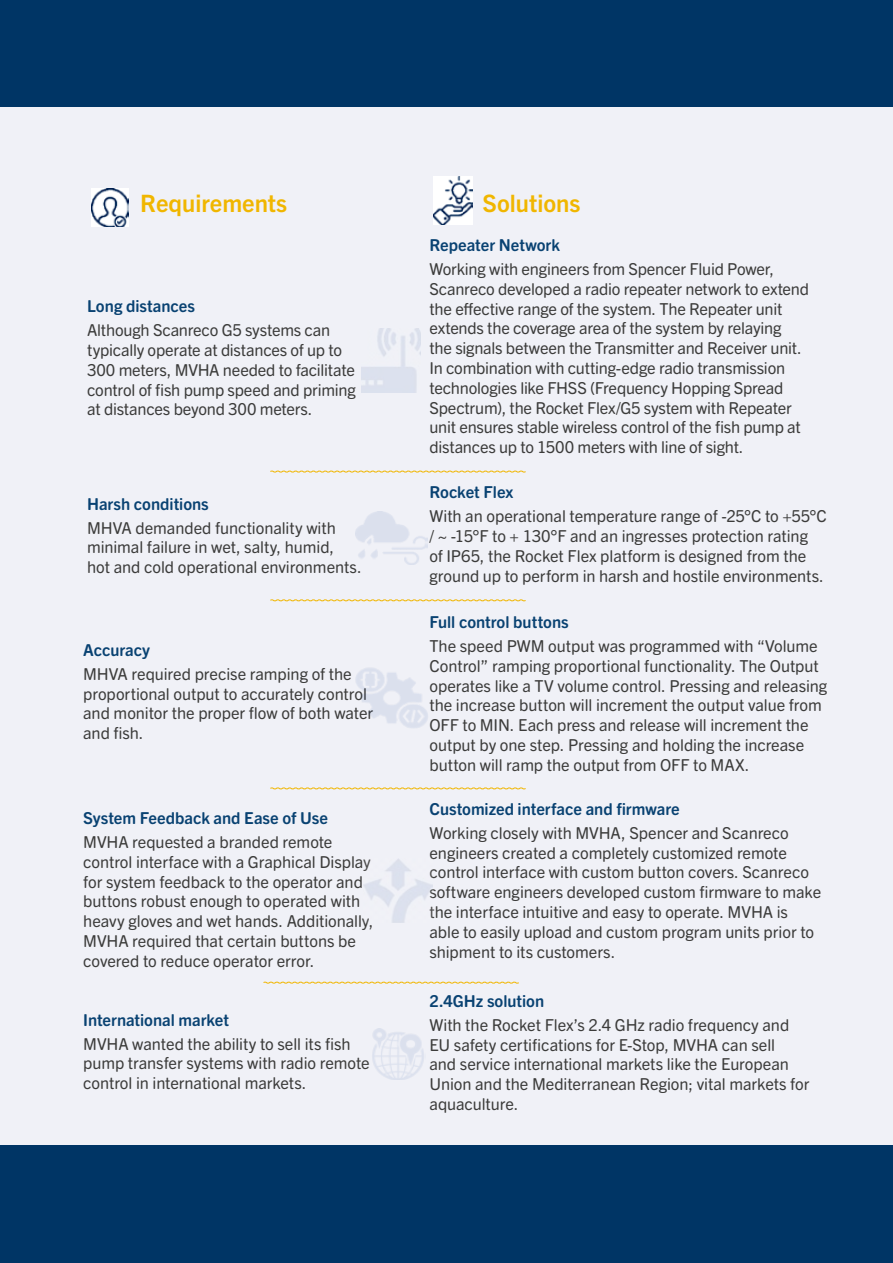
<style>
.page{position:relative;width:893px;height:1263px;background:#f0f1f7}
.page>*{position:absolute;margin:0;border:0;box-sizing:border-box;transform-origin:0 0}
.t1{font:700 24px "Trade Gothic Next LT Pro";color:#f0b600}
.t2{font:16.5px/19.8px "Trade Gothic Next SR Pro";letter-spacing:-.005em;color:#3c3c3b}
.t3{font:700 16.5px "Trade Gothic Next SR Pro";color:#094272}
</style>
<div class="page">
<div style="left:0;top:0;width:893px;height:106px;background:#003565"></div>
<div style="left:0;top:1146px;width:893px;height:117px;background:#003565"></div>
<img style="left:91px;top:188px;width:38px;height:38px">
<img style="left:434px;top:176px;width:38px;height:48px">
<img style="left:355px;top:668px;width:73px;height:60px">
<img style="left:372px;top:1028px;width:52px;height:51px">
<img style="left:362px;top:328px;width:59px;height:64px">
<svg style="left:270px;top:470px;width:256px;height:3px"></svg>
<svg style="left:270px;top:599px;width:256px;height:3px"></svg>
<svg style="left:270px;top:787px;width:256px;height:3px"></svg>
<svg style="left:263px;top:981px;width:256px;height:3px"></svg>
<h1 class="t1" style="left:140px;top:186px;width:148px">Requirements</h1>
<h1 class="t1" style="left:483px;top:186px;width:99px">Solutions</h1>
<p class="t3" style="left:87px;top:295px;width:109px">Long distances</p>
<p class="t2" style="left:87px;top:319px;width:270px">Although Scanreco G5 systems can typically operate at distances of up to 300 meters, MVHA needed to facilitate control of fish pump speed and priming at distances beyond 300 meters.</p>
<p class="t3" style="left:87px;top:492px;width:123px">Harsh conditions</p>
<p class="t2" style="left:87px;top:517px;width:276px">MHVA demanded functionality with minimal failure in wet, salty, humid,<br>hot and cold operational environments.</p>
<p class="t3" style="left:83px;top:638px;width:68px">Accuracy</p>
<p class="t2" style="left:83px;top:663px;width:292px">MHVA required precise ramping of the proportional output to accurately control and monitor the proper flow of both water and fish.</p>
<p class="t3" style="left:83px;top:806px;width:246px">System Feedback and Ease of Use</p>
<p class="t2" style="left:83px;top:831px;width:292px">MVHA requested a branded remote control interface with a Graphical Display for system feedback to the operator and buttons robust enough to operated with heavy gloves and wet hands. Additionally, MVHA required that certain buttons be covered to reduce operator error.</p>
<p class="t3" style="left:83px;top:1008px;width:147px">International market</p>
<p class="t2" style="left:83px;top:1032px;width:288px">MVHA wanted the ability to sell its fish pump transfer systems with radio remote control in international markets.</p>
<p class="t3" style="left:429px;top:233px;width:132px">Repeater Network</p>
<p class="t2" style="left:429px;top:258px;width:381px">Working with engineers from Spencer Fluid Power, Scanreco developed a radio repeater network to extend the effective range of the system. The Repeater unit extends the coverage area of the system by relaying<br>the signals between the Transmitter and Receiver unit.<br>In combination with cutting-edge radio transmission technologies like FHSS (Frequency Hopping Spread Spectrum), the Rocket Flex/G5 system with Repeater unit ensures stable wireless control of the fish pump at distances up to 1500 meters with line of sight.</p>
<p class="t3" style="left:429px;top:481px;width:85px">Rocket Flex</p>
<p class="t2" style="left:429px;top:505px;width:399px">With an operational temperature range of -25°C to +55°C / ~ -15°F to + 130°F and an ingresses protection rating<br>of IP65, the Rocket Flex platform is designed from the ground up to perform in harsh and hostile environments.</p>
<p class="t3" style="left:429px;top:610px;width:141px">Full control buttons</p>
<p class="t2" style="left:429px;top:635px;width:399px">The speed PWM output was programmed with “Volume Control” ramping proportional functionality. The Output operates like a TV volume control. Pressing and releasing the increase button will increment the output value from OFF to MIN. Each press and release will increment the output by one step. Pressing and holding the increase button will ramp the output from OFF to MAX.</p>
<p class="t3" style="left:429px;top:797px;width:252px">Customized interface and firmware</p>
<p class="t2" style="left:429px;top:822px;width:393px">Working closely with MVHA, Spencer and Scanreco engineers created a completely customized remote control interface with custom button covers. Scanreco software engineers developed custom firmware to make the interface intuitive and easy to operate. MVHA is able to easily upload and custom program units prior to shipment to its customers.</p>
<p class="t3" style="left:429px;top:989px;width:116px">2.4GHz solution</p>
<p class="t2" style="left:429px;top:1014px;width:382px">With the Rocket Flex’s 2.4 GHz radio frequency and EU safety certifications for E-Stop, MVHA can sell<br>and service international markets like the European Union and the Mediterranean Region; vital markets for aquaculture.</p>
</div>
